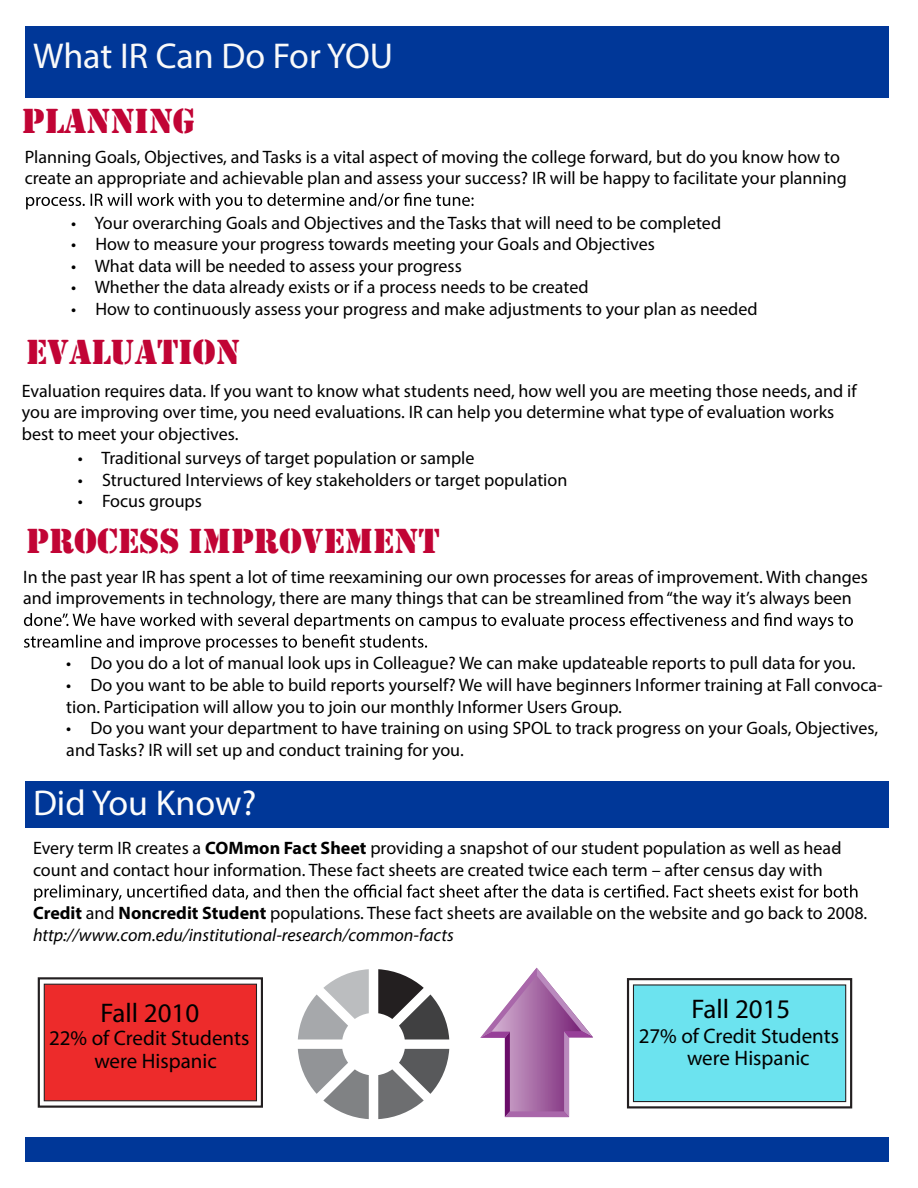
<style>
.page{position:relative;width:918px;height:1188px;background:#fff}
.page>*{position:absolute;margin:0;border:0;box-sizing:border-box;transform-origin:0 0}
.t1{font:36px "Stencil";color:#c10435}
.t2{font:36px "Myriad Pro";color:#f9f9f9}
.t3{font:36px "Myriad Pro";color:#fcfcfc}
.t4{font:27px "Myriad Pro";color:#000}
.t5{font:21px/23.1px "Myriad Pro";color:#000}
.t6{font:18px/21.6px "Myriad Pro";color:#000}
.s1{font-weight:700}
.s2{font-style:italic}
</style>
<div class="page">
<div style="left:25px;top:1137px;width:863px;height:24px;background:#003798"></div>
<div style="left:25px;top:26px;width:863px;height:72px;background:#003798"></div>
<div style="left:25px;top:781px;width:863px;height:47px;background:#003798"></div>
<svg style="left:298px;top:969px;width:71px;height:70px"></svg>
<svg style="left:378px;top:969px;width:71px;height:70px"></svg>
<svg style="left:298px;top:1049px;width:71px;height:70px"></svg>
<svg style="left:378px;top:1049px;width:71px;height:70px"></svg>
<div style="left:38px;top:977px;width:225px;height:131px;border:2px solid #231f20"></div>
<div style="left:44px;top:983px;width:213px;height:118px;background:#ed2b2b;border:1px solid #231f20"></div>
<svg style="left:480px;top:968px;width:113px;height:149px"></svg>
<div style="left:627px;top:978px;width:225px;height:130px;border:2px solid #231f20"></div>
<div style="left:633px;top:984px;width:213px;height:118px;background:#6ce3ef;border:1px solid #231f20"></div>
<svg style="left:34px;top:884px;width:823px;height:17px"></svg>
<svg style="left:26px;top:193px;width:447px;height:17px"></svg>
<svg style="left:24px;top:613px;width:829px;height:38px"></svg>
<h1 class="t2" style="left:33px;top:34px;width:362px">What IR Can Do For YOU</h1>
<h1 class="t1" style="left:22px;top:101px;width:175px">PLANNING</h1>
<p class="t6" style="left:25px;top:145px;width:823px">Planning Goals, Objectives, and Tasks is a vital aspect of moving the college forward, but do you know how to create an appropriate and achievable plan and assess your success? IR will be happy to facilitate your planning</p>
<p class="t6" style="left:71px;top:211px;width:651px">• Your overarching Goals and Objectives and the Tasks that will need to be completed</p>
<p class="t6" style="left:71px;top:233px;width:585px">• How to measure your progress towards meeting your Goals and Objectives</p>
<p class="t6" style="left:71px;top:255px;width:392px">• What data will be needed to assess your progress</p>
<p class="t6" style="left:71px;top:276px;width:519px">• Whether the data already exists or if a process needs to be created</p>
<p class="t6" style="left:71px;top:298px;width:688px">• How to continuously assess your progress and make adjustments to your plan as needed</p>
<h1 class="t1" style="left:26px;top:332px;width:215px">EVALUATION</h1>
<p class="t6" style="left:22px;top:379px;width:836px">Evaluation requires data. If you want to know what students need, how well you are meeting those needs, and if you are improving over time, you need evaluations. IR can help you determine what type of evaluation works best to meet your objectives.</p>
<p class="t6" style="left:78px;top:447px;width:398px">• Traditional surveys of target population or sample</p>
<p class="t6" style="left:78px;top:469px;width:491px">• Structured Interviews of key stakeholders or target population</p>
<p class="t6" style="left:78px;top:490px;width:126px">• Focus groups</p>
<h1 class="t1" style="left:26px;top:521px;width:415px">PROCESS IMPROVEMENT</h1>
<p class="t6" style="left:23px;top:565px;width:846px">In the past year IR has spent a lot of time reexamining our own processes for areas of improvement. With changes and improvements in technology, there are many things that can be streamlined from“the way it’s always been</p>
<p class="t6" style="left:66px;top:652px;width:791px">• Do you do a lot of manual look ups in Colleague? We can make updateable reports to pull data for you.</p>
<p class="t6" style="left:66px;top:674px;width:817px">• Do you want to be able to build reports yourself? We will have beginners Informer training at Fall convoca&shy;tion. Participation will allow you to join our monthly Informer Users Group.</p>
<p class="t6" style="left:66px;top:717px;width:813px">• Do you want your department to have training on using SPOL to track progress on your Goals, Objectives, and Tasks? IR will set up and conduct training for you.</p>
<h1 class="t3" style="left:33px;top:780px;width:225px">Did You Know?</h1>
<p class="t6" style="left:33px;top:837px;width:810px">Every term IR creates a <span class="s1">COMmon Fact Sheet</span> providing a snapshot of our student population as well as head&shy;count and contact hour information. These fact sheets are created twice each term – after census day with</p>
<p class="t6" style="left:33px;top:902px;width:836px"><span class="s1">Credit</span> and <span class="s1">Noncredit Student</span> populations. These fact sheets are available on the website and go back to 2008. <span class="s2">http://www.com.edu/institutional-research/common-facts</span></p>
<h2 class="t4" style="left:100px;top:996px;width:100px">Fall 2010</h2>
<p class="t5" style="left:94px;top:1026px;width:157px;text-indent:-45px">22% of Credit Students were Hispanic</p>
<h2 class="t4" style="left:691px;top:993px;width:100px">Fall 2015</h2>
<p class="t5" style="left:687px;top:1025px;width:154px;line-height:21.6px;text-indent:-48px">27% of Credit Students were Hispanic</p>
</div>
